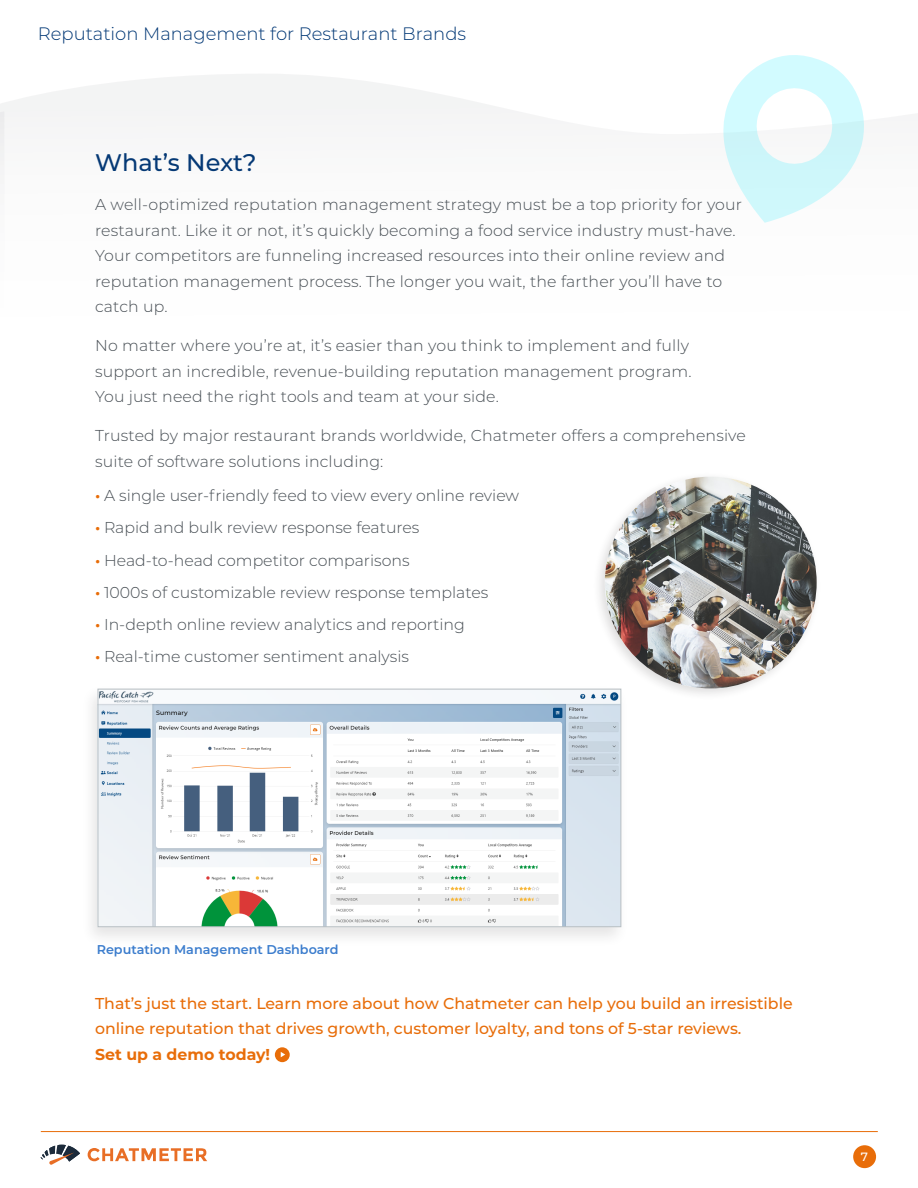
<style>
.page{position:relative;width:918px;height:1188px;background:#fff}
.page>*{position:absolute;margin:0;border:0;box-sizing:border-box;transform-origin:0 0}
.t1{font:500 24px "Montserrat";color:#003775}
.t2{font:300 18px "Montserrat";color:#003775}
.t3{font:300 15.75px/25.5px "Montserrat";letter-spacing:.01em;color:#474e54}
.t4{font:500 15.75px/25.5px "Montserrat";color:#e86d09}
.t5{font:600 12.75px "Montserrat";color:#3c7dcd}
.t6{font:500 12px "Montserrat";color:#fff}
.s1{font-weight:600;color:#e86d09}
.s2{font-weight:700}
</style>
<div class="page">
<div style="left:592px;top:471px;width:230px;height:230px;background:#231f20;opacity:.15"></div>
<img style="left:605px;top:477px;width:212px;height:211px;border-radius:106px">
<div style="left:853px;top:1145px;width:23px;height:23px;background:#e86d09;border-radius:50%"></div>
<svg style="left:0;top:74px;width:522px;height:101px;fill:#f6f6f7"></svg>
<svg style="left:88px;top:1148px;width:119px;height:13px"></svg>
<svg style="left:41px;top:1145px;width:39px;height:20px"></svg>
<hr style="left:41px;top:1131px;width:837px;height:1px;background:#e86d09">
<div style="left:81px;top:685px;width:548px;height:263px;background:#231f20;opacity:.12"></div>
<img style="left:100px;top:691px;width:519px;height:234px">
<div style="left:98px;top:689px;width:523px;height:238px;border:1px solid #b9c0c4"></div>
<svg style="left:723px;top:55px;width:141px;height:168px"></svg>
<div style="left:275px;top:1047px;width:15px;height:15px;background:#e86d09;border-radius:50%"></div>
<svg style="left:281px;top:1052px;width:4px;height:5px"></svg>
<p class="t2" style="left:38px;top:22px;width:430px">Reputation Management for Restaurant Brands</p>
<p class="t1" style="left:95px;top:146px;width:163px">What’s Next?</p>
<p class="t3" style="left:95px;top:191px;width:649px">A well-optimized reputation management strategy must be a top priority for your restaurant. Like it or not, it’s quickly becoming a food service industry must-have.<br>Your competitors are funneling increased resources into their online review and reputation management process. The longer you wait, the farther you’ll have to catch up.</p>
<p class="t3" style="left:95px;top:332px;width:598px">No matter where you’re at, it’s easier than you think to implement and fully support an incredible, revenue-building reputation management program.<br>You just need the right tools and team at your side.</p>
<p class="t3" style="left:95px;top:422px;width:652px">Trusted by major restaurant brands worldwide, Chatmeter offers a comprehensive suite of software solutions including:</p>
<p class="t3" style="left:95px;top:482px;width:426px"><span class="s1">•</span> A single user-friendly feed to view every online review</p>
<p class="t3" style="left:95px;top:514px;width:326px"><span class="s1">•</span> Rapid and bulk review response features</p>
<p class="t3" style="left:95px;top:547px;width:316px"><span class="s1">•</span> Head-to-head competitor comparisons</p>
<p class="t3" style="left:95px;top:579px;width:395px"><span class="s1">•</span> 1000s of customizable review response templates</p>
<p class="t3" style="left:95px;top:611px;width:371px"><span class="s1">•</span> In-depth online review analytics and reporting</p>
<p class="t3" style="left:95px;top:643px;width:315px"><span class="s1">•</span> Real-time customer sentiment analysis</p>
<p class="t5" style="left:97px;top:940px;width:243px">Reputation Management Dashboard</p>
<p class="t4" style="left:95px;top:990px;width:699px">That’s just the start. Learn more about how Chatmeter can help you build an irresistible online reputation that drives growth, customer loyalty, and tons of 5-star reviews.<br><span class="s2">Set up a demo today!</span></p>
<p class="t6" style="left:861px;top:1149px;width:9px">7</p>
</div>
